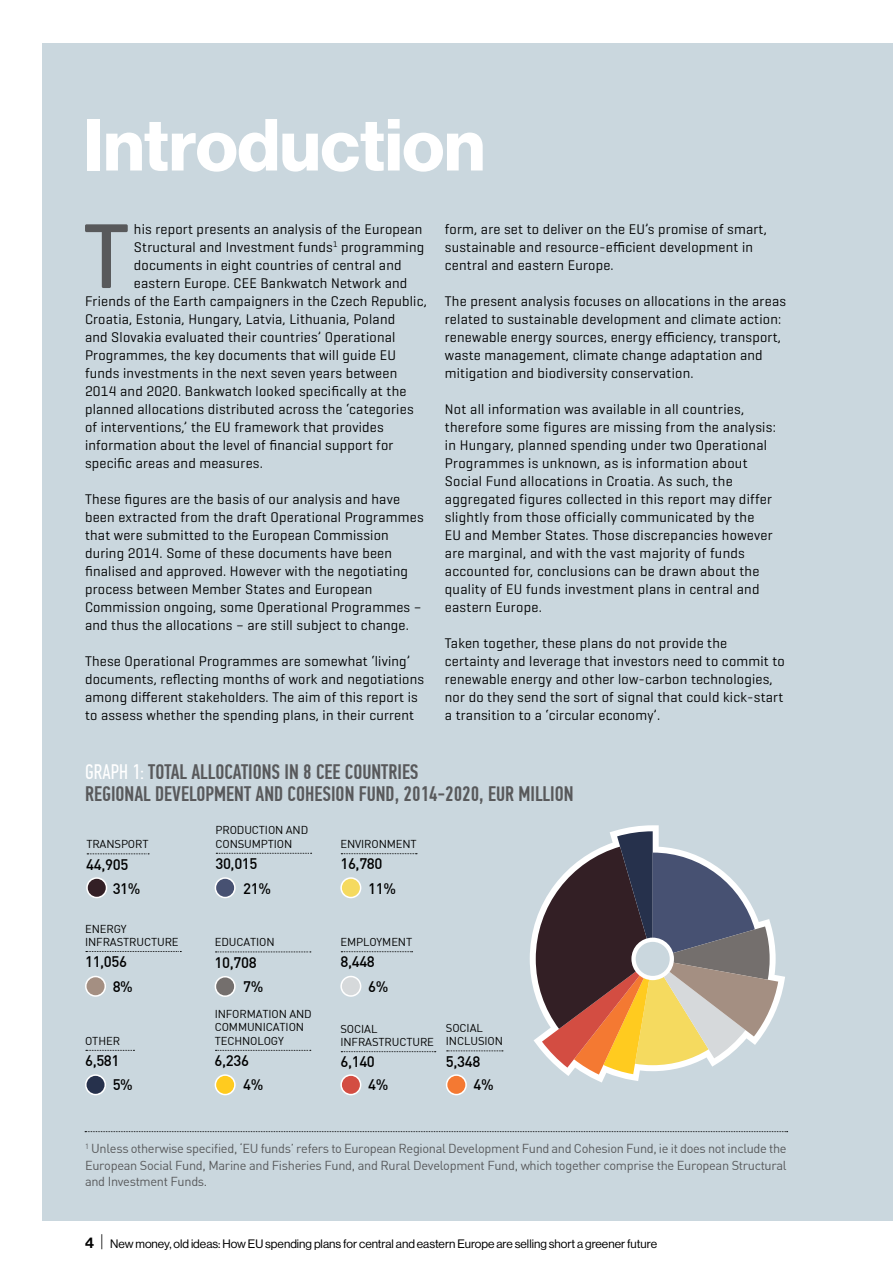
<style>
.page{position:relative;width:893px;height:1263px;background:#fff}
.page>*{position:absolute;margin:0;border:0;box-sizing:border-box;transform-origin:0 0}
.t1{font:500 93.6px "Geogrotesque";color:#58595b}
.t2{font:700 72px "Neue Haas Grotesk Disp 75";color:#fff}
.t3{font:500 21px/21.8px "PF Din Text Comp Pro";color:#58595b}
.t4{font:500 15px "DIN Pro";letter-spacing:-.025em;color:#000}
.t5{font:14.25px/18px "Geogrotesque";letter-spacing:.015em;color:#000}
.t6{font:12.75px/16.5px "DIN Pro";letter-spacing:-.025em;color:#58595b;text-align:justify}
.t7{font:12px "Haas Grot Disp 55 Roman";color:#000}
.t8{font:11.25px/13.5px "DIN Pro";letter-spacing:-.01em;color:#000}
.s1{font-weight:400;color:#fff}
.s2{font-family:"Haas Grot Disp 65";font-weight:500;font-size:15px}
.s3{font-family:"Akko Pro";font-weight:300;font-size:15px}
</style>
<div class="page">
<div style="left:43px;top:43px;width:850px;height:1177px;background:#cad7de"></div>
<svg style="left:85px;top:1131px;width:703px;height:1px"></svg>
<svg style="left:215px;top:877px;width:21px;height:21px"></svg>
<svg style="left:216px;top:853px;width:96px;height:1px"></svg>
<svg style="left:86px;top:877px;width:21px;height:21px"></svg>
<svg style="left:87px;top:853px;width:62px;height:1px"></svg>
<svg style="left:340px;top:1074px;width:21px;height:21px"></svg>
<svg style="left:341px;top:1051px;width:95px;height:1px"></svg>
<svg style="left:446px;top:1074px;width:21px;height:21px"></svg>
<svg style="left:447px;top:1050px;width:56px;height:1px"></svg>
<svg style="left:340px;top:877px;width:21px;height:21px"></svg>
<svg style="left:341px;top:853px;width:76px;height:1px"></svg>
<svg style="left:215px;top:1074px;width:21px;height:21px"></svg>
<svg style="left:215px;top:1050px;width:96px;height:1px"></svg>
<svg style="left:215px;top:976px;width:21px;height:21px"></svg>
<svg style="left:215px;top:951px;width:96px;height:1px"></svg>
<svg style="left:85px;top:976px;width:21px;height:21px"></svg>
<svg style="left:86px;top:951px;width:95px;height:1px"></svg>
<svg style="left:530px;top:825px;width:255px;height:257px"></svg>
<svg style="left:536px;top:831px;width:242px;height:243px"></svg>
<div style="left:631px;top:938px;width:43px;height:42px;background:#fff;border-radius:50%"></div>
<div style="left:636px;top:942px;width:34px;height:34px;background:#cad7de;border-radius:50%"></div>
<svg style="left:340px;top:976px;width:21px;height:21px"></svg>
<svg style="left:341px;top:951px;width:72px;height:1px"></svg>
<svg style="left:85px;top:1074px;width:21px;height:21px"></svg>
<svg style="left:86px;top:1050px;width:48px;height:1px"></svg>
<h2 class="t2" style="left:84px;top:103px;width:403px">Introduction</h2>
<h1 class="t1" style="left:84px;top:198px;width:47px">T</h1>
<p class="t5" style="left:134px;top:220px;width:290px">his report presents an analysis of the European</p>
<p class="t5" style="left:134px;top:238px;width:292px">Structural and Investment funds<sup>1</sup> programming</p>
<p class="t5" style="left:134px;top:256px;width:269px">documents in eight countries of central and</p>
<p class="t5" style="left:134px;top:274px;width:275px">eastern Europe. CEE Bankwatch Network and</p>
<p class="t5" style="left:85px;top:292px;width:343px">Friends of the Earth campaigners in the Czech Republic,</p>
<p class="t5" style="left:85px;top:310px;width:312px">Croatia, Estonia, Hungary, Latvia, Lithuania, Poland</p>
<p class="t5" style="left:85px;top:328px;width:312px">and Slovakia evaluated their countries’ Operational</p>
<p class="t5" style="left:85px;top:346px;width:312px">Programmes, the key documents that will guide EU</p>
<p class="t5" style="left:85px;top:364px;width:314px">funds investments in the next seven years between</p>
<p class="t5" style="left:85px;top:382px;width:323px">2014 and 2020. Bankwatch looked specifically at the</p>
<p class="t5" style="left:85px;top:400px;width:330px">planned allocations distributed across the ‘categories</p>
<p class="t5" style="left:85px;top:418px;width:300px">of interventions,’ the EU framework that provides</p>
<p class="t5" style="left:85px;top:436px;width:310px">information about the level of financial support for</p>
<p class="t5" style="left:85px;top:454px;width:179px">specific areas and measures.</p>
<p class="t5" style="left:85px;top:490px;width:340px">These figures are the basis of our analysis and have been extracted from the draft Operational Programmes that were submitted to the European Commission during 2014. Some of these documents have been finalised and approved. However with the negotiating process between Member States and European Commission ongoing, some Operational Programmes – and thus the allocations – are still subject to change.</p>
<p class="t5" style="left:85px;top:652px;width:341px">These Operational Programmes are somewhat ‘living’ documents, reflecting months of work and negotiations among different stakeholders. The aim of this report is to assess whether the spending plans, in their current</p>
<p class="t5" style="left:445px;top:220px;width:323px">form, are set to deliver on the EU’s promise of smart, sustainable and resource-efficient development in central and eastern Europe.</p>
<p class="t5" style="left:445px;top:292px;width:343px">The present analysis focuses on allocations in the areas related to sustainable development and climate action: renewable energy sources, energy efficiency, transport, waste management, climate change adaptation and mitigation and biodiversity conservation.</p>
<p class="t5" style="left:445px;top:400px;width:333px">Not all information was available in all countries, therefore some figures are missing from the analysis: in Hungary, planned spending under two Operational Programmes is unknown, as is information about Social Fund allocations in Croatia. As such, the aggregated figures collected in this report may differ slightly from those officially communicated by the<br>EU and Member States. Those discrepancies however are marginal, and with the vast majority of funds accounted for, conclusions can be drawn about the quality of EU funds investment plans in central and eastern Europe.</p>
<p class="t5" style="left:445px;top:634px;width:342px">Taken together, these plans do not provide the certainty and leverage that investors need to commit to renewable energy and other low-carbon technologies, nor do they send the sort of signal that could kick-start a transition to a ‘circular economy’.</p>
<h3 class="t3" style="left:85px;top:761px;width:490px"><span class="s1">GRAPH 1:</span> TOTAL ALLOCATIONS IN 8 CEE COUNTRIES<br>REGIONAL DEVELOPMENT AND COHESION FUND, 2014-2020, EUR MILLION</h3>
<p class="t8" style="left:215px;top:823px;width:94px">PRODUCTION AND<br>CONSUMPTION</p>
<p class="t4" style="left:215px;top:854px;width:44px">30,015</p>
<p class="t4" style="left:113px;top:878px;width:29px">31%</p>
<p class="t4" style="left:243px;top:878px;width:29px">21%</p>
<p class="t8" style="left:340px;top:837px;width:78px">ENVIRONMENT</p>
<p class="t4" style="left:340px;top:854px;width:44px">16,780</p>
<p class="t8" style="left:86px;top:837px;width:64px">TRANSPORT</p>
<p class="t4" style="left:86px;top:854px;width:44px">44,905</p>
<p class="t4" style="left:368px;top:878px;width:29px">11%</p>
<p class="t8" style="left:85px;top:921px;width:95px">ENERGY<br>INFRASTRUCTURE</p>
<p class="t4" style="left:85px;top:952px;width:44px">11,056</p>
<p class="t4" style="left:113px;top:977px;width:22px">8%</p>
<p class="t8" style="left:85px;top:1034px;width:36px">OTHER</p>
<p class="t4" style="left:85px;top:1051px;width:36px">6,581</p>
<p class="t4" style="left:113px;top:1075px;width:22px">5%</p>
<p class="t8" style="left:215px;top:935px;width:61px">EDUCATION</p>
<p class="t4" style="left:215px;top:952px;width:44px">10,708</p>
<p class="t8" style="left:340px;top:935px;width:73px">EMPLOYMENT</p>
<p class="t4" style="left:340px;top:952px;width:36px">8,448</p>
<p class="t4" style="left:243px;top:977px;width:22px">7%</p>
<p class="t4" style="left:368px;top:977px;width:22px">6%</p>
<p class="t8" style="left:215px;top:1007px;width:99px">INFORMATION AND<br>COMMUNICATION<br>TECHNOLOGY</p>
<p class="t4" style="left:215px;top:1051px;width:36px">6,236</p>
<p class="t8" style="left:340px;top:1022px;width:95px">SOCIAL<br>INFRASTRUCTURE</p>
<p class="t4" style="left:340px;top:1052px;width:36px">6,140</p>
<p class="t8" style="left:446px;top:1021px;width:59px">SOCIAL<br>INCLUSION</p>
<p class="t4" style="left:446px;top:1051px;width:36px">5,348</p>
<p class="t4" style="left:243px;top:1075px;width:22px">4%</p>
<p class="t4" style="left:368px;top:1075px;width:22px">4%</p>
<p class="t4" style="left:474px;top:1075px;width:22px">4%</p>
<p class="t6" style="left:85px;top:1140px;width:703px"><sup>1</sup> Unless otherwise specified, ‘EU funds’ refers to European Regional Development Fund and Cohesion Fund, ie it does not include the European Social Fund, Marine and Fisheries Fund, and Rural Development Fund, which together comprise the European Structural and Investment Funds.</p>
<p class="t7" style="left:85px;top:1237px;width:573px"><span class="s2">4</span> <span class="s3">|</span> New money, old ideas: How EU spending plans for central and eastern Europe are selling short a greener future</p>
</div>
